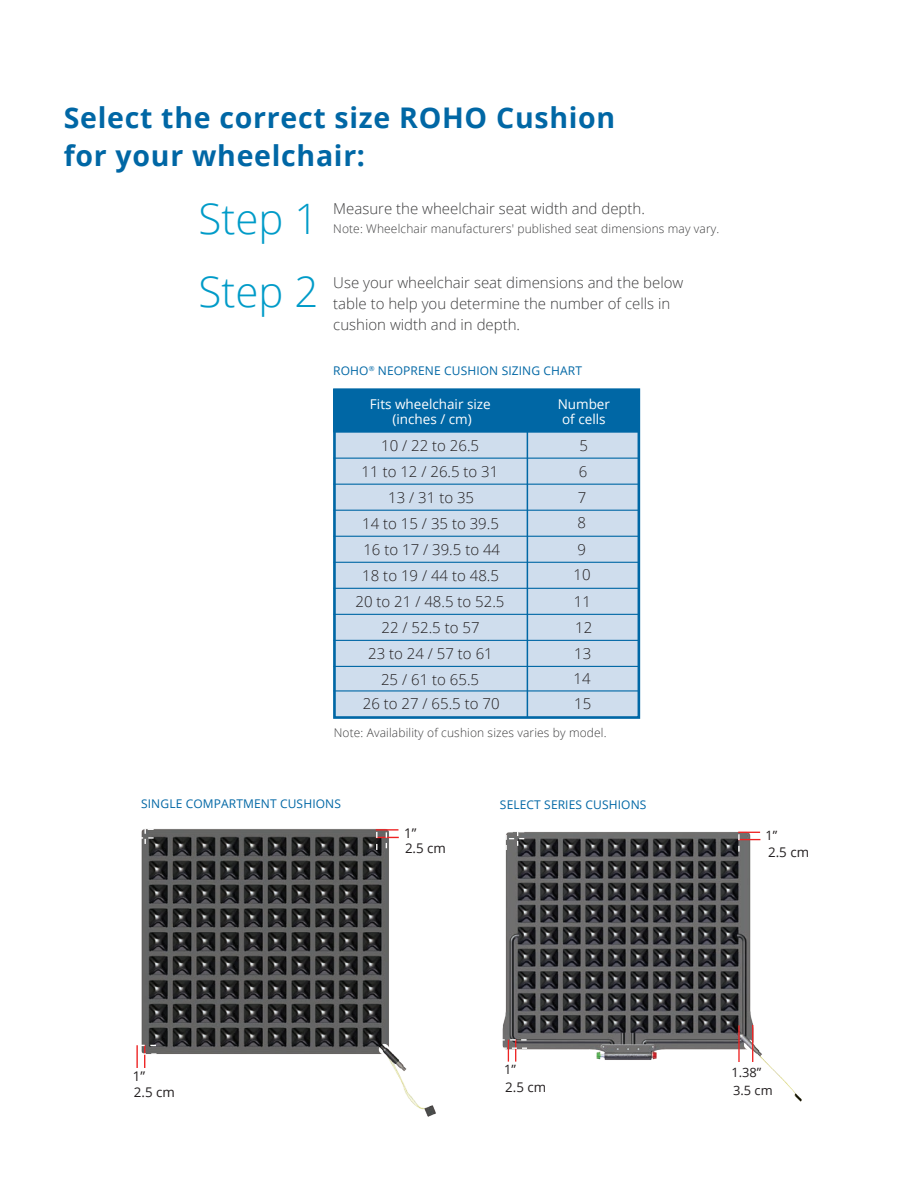
<style>
.page{position:relative;width:918px;height:1188px;background:#fff}
.page>*{position:absolute;margin:0;border:0;box-sizing:border-box;transform-origin:0 0}
.t1{font:300 42px "Open Sans";color:#009bc8}
.Header_1{font:700 28.5px/37.5px "Open Sans";letter-spacing:.025em;color:#0067a5}
.t2{font:300 15px "Open Sans";color:#231f20}
.Body_Copy{font:300 15px/21px "Open Sans";color:#3e3e3f}
.t3{font:13.5px/15px "Open Sans";color:#fff;text-align:center}
.t4{font:13.35px "Open Sans";color:#231f20}
.t5{font:12.9px "Open Sans";color:#231f20}
.Body_Copy-2{font:300 12px "Open Sans";letter-spacing:.01em;color:#3e3e3f}
.Dimensions{font:12px "Open Sans";letter-spacing:.01em;color:#0067a5}
</style>
<div class="page">
<div style="left:334px;top:390px;width:306px;height:328px;background:#cfdded"></div>
<div style="left:333px;top:388px;width:307px;height:331px;border:3px solid #0067a5"></div>
<hr style="left:333px;top:458px;width:307px;height:1px;background:#0067a5">
<hr style="left:333px;top:484px;width:307px;height:1px;background:#0067a5">
<hr style="left:333px;top:510px;width:307px;height:1px;background:#0067a5">
<hr style="left:333px;top:536px;width:307px;height:1px;background:#0067a5">
<hr style="left:333px;top:562px;width:307px;height:1px;background:#0067a5">
<hr style="left:333px;top:588px;width:307px;height:1px;background:#0067a5">
<hr style="left:333px;top:614px;width:307px;height:1px;background:#0067a5">
<hr style="left:333px;top:640px;width:307px;height:1px;background:#0067a5">
<hr style="left:333px;top:666px;width:307px;height:1px;background:#0067a5">
<hr style="left:333px;top:690px;width:307px;height:2px;background:#0067a5">
<div style="left:333px;top:389px;width:307px;height:43px;background:#0067a5"></div>
<hr style="left:527px;top:390px;width:1px;height:328px;background:#0067a5">
<hr style="left:333px;top:432px;width:307px;height:1px;background:#0067a5">
<img style="left:141px;top:1039px;width:295px;height:78px">
<svg style="left:141px;top:829px;width:258px;height:210px;background:#494a4a"></svg>
<svg style="left:136px;top:1045px;width:21px;height:23px"></svg>
<svg style="left:502px;top:831px;width:258px;height:231px;background:#5c5c5d"></svg>
<hr style="left:738px;top:1025px;width:2px;height:37px;background:#ee2323">
<hr style="left:752px;top:1025px;width:1px;height:37px;background:#ee2323">
<p class="Header_1" style="left:64px;top:98px;width:553px">Select the correct size ROHO Cushion for your wheelchair:</p>
<p class="t1" style="left:199px;top:190px;width:121px">Step 1</p>
<p class="t1" style="left:199px;top:263px;width:121px">Step 2</p>
<p class="Body_Copy" style="left:333px;top:197px;width:313px">Measure the wheelchair seat width and depth.</p>
<p class="Body_Copy-2" style="left:333px;top:220px;width:388px">Note: Wheelchair manufacturers' published seat dimensions may vary.</p>
<p class="Body_Copy" style="left:333px;top:271px;width:352px">Use your wheelchair seat dimensions and the below table to help you determine the number of cells in cushion width and in depth.</p>
<p class="Dimensions" style="left:333px;top:362px;width:250px">ROHO<sup>®</sup> NEOPRENE CUSHION SIZING CHART</p>
<p class="t3" style="left:370px;top:396px;width:122px">Fits wheelchair size</p>
<p class="t3" style="left:392px;top:411px;width:81px">(inches / cm)</p>
<p class="t2" style="left:381px;top:435px;width:100px">10 / 22 to 26.5</p>
<p class="t2" style="left:362px;top:461px;width:138px">11 to 12 / 26.5 to 31</p>
<p class="t2" style="left:388px;top:488px;width:87px">13 / 31 to 35</p>
<p class="t2" style="left:362px;top:513px;width:138px">14 to 15 / 35 to 39.5</p>
<p class="t2" style="left:363px;top:540px;width:138px">16 to 17 / 39.5 to 44</p>
<p class="t2" style="left:362px;top:565px;width:138px">18 to 19 / 44 to 48.5</p>
<p class="t2" style="left:356px;top:592px;width:150px">20 to 21 / 48.5 to 52.5</p>
<p class="t2" style="left:382px;top:617px;width:100px">22 / 52.5 to 57</p>
<p class="t2" style="left:368px;top:643px;width:126px">23 to 24 / 57 to 61</p>
<p class="t2" style="left:381px;top:669px;width:100px">25 / 61 to 65.5</p>
<p class="t3" style="left:558px;top:396px;width:54px">Number of cells</p>
<p class="t2" style="left:580px;top:436px;width:10px">5</p>
<p class="t2" style="left:579px;top:461px;width:10px">6</p>
<p class="t2" style="left:578px;top:487px;width:10px">7</p>
<p class="t2" style="left:578px;top:513px;width:10px">8</p>
<p class="t2" style="left:578px;top:539px;width:10px">9</p>
<p class="t2" style="left:573px;top:565px;width:19px">10</p>
<p class="t2" style="left:574px;top:591px;width:19px">11</p>
<p class="t2" style="left:575px;top:617px;width:19px">12</p>
<p class="t2" style="left:574px;top:643px;width:19px">13</p>
<p class="t2" style="left:573px;top:668px;width:19px">14</p>
<p class="t2" style="left:363px;top:694px;width:138px">26 to 27 / 65.5 to 70</p>
<p class="t2" style="left:574px;top:694px;width:19px">15</p>
<p class="Body_Copy-2" style="left:334px;top:724px;width:274px">Note: Availability of cushion sizes varies by model.</p>
<p class="Dimensions" style="left:141px;top:795px;width:201px">SINGLE COMPARTMENT CUSHIONS</p>
<p class="t4" style="left:404px;top:824px;width:14px">1”</p>
<p class="t4" style="left:405px;top:839px;width:43px">2.5 cm</p>
<p class="Dimensions" style="left:500px;top:796px;width:148px">SELECT SERIES CUSHIONS</p>
<p class="t5" style="left:766px;top:826px;width:13px">1”</p>
<p class="t4" style="left:768px;top:843px;width:43px">2.5 cm</p>
<p class="t4" style="left:133px;top:1067px;width:14px">1”</p>
<p class="t4" style="left:134px;top:1083px;width:43px">2.5 cm</p>
<p class="t5" style="left:504px;top:1061px;width:13px">1”</p>
<p class="t5" style="left:731px;top:1064px;width:31px">1.38”</p>
<p class="t4" style="left:505px;top:1078px;width:43px">2.5 cm</p>
<p class="t5" style="left:733px;top:1082px;width:41px">3.5 cm</p>
</div>
